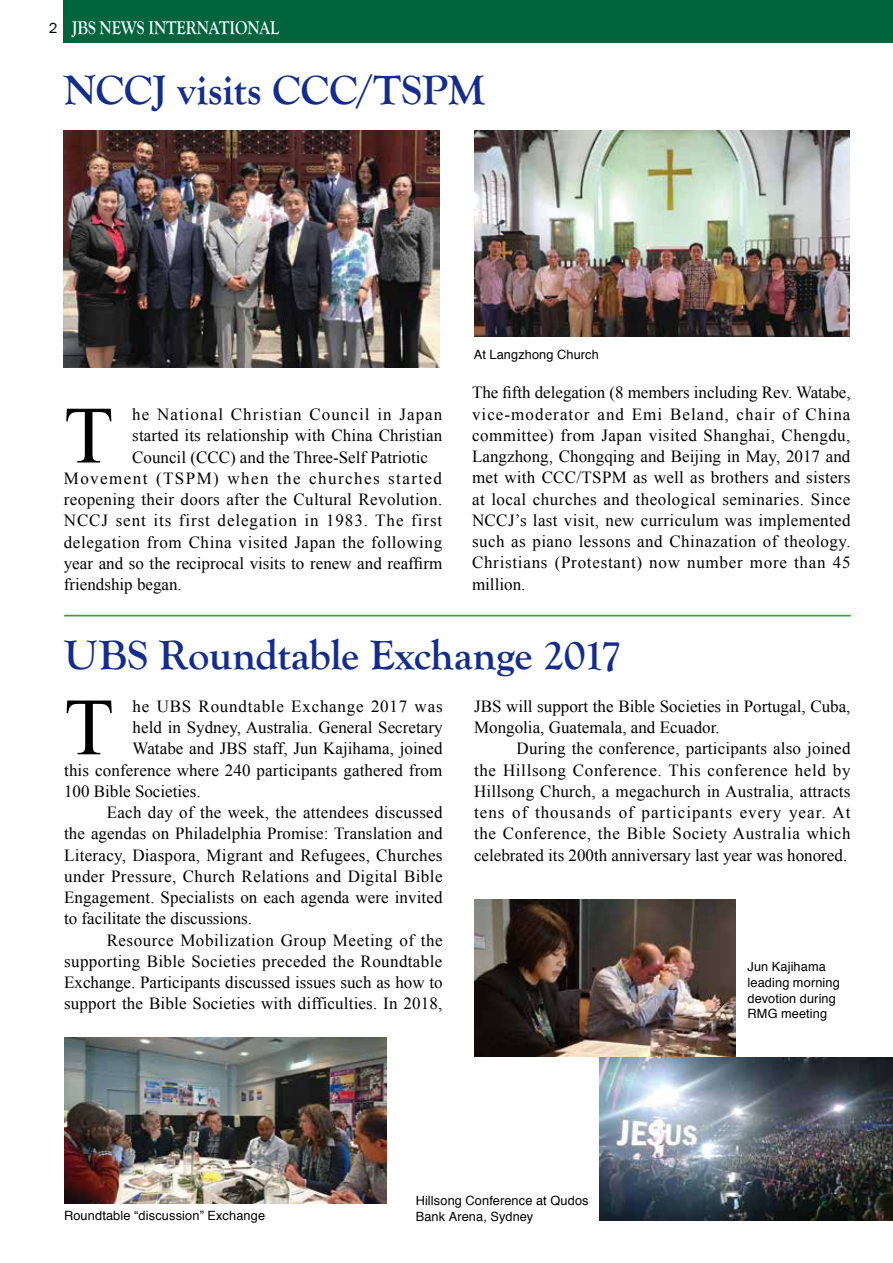
<style>
.page{position:relative;width:893px;height:1263px;background:#fff}
.page>*{position:absolute;margin:0;border:0;box-sizing:border-box;transform-origin:0 0}
.t1{font:81.3px "Times New Roman";color:#000}
.t2{font:700 42.45px "Goudy Old Style T";letter-spacing:-.005em;color:#132c8d}
.t3{font:700 19.2px "Goudy Old Style T";color:#fff;scale:.83 1}
.t4{font:16.95px/21.3px "Times New Roman";letter-spacing:.01em;color:#000;text-align:justify}
.t5{font:16.95px "Times New Roman";letter-spacing:.035em;color:#000}
.t6{font:16.95px "Times New Roman";letter-spacing:.055em;color:#000}
.t7{font:16.95px "Times New Roman";letter-spacing:.03em;color:#000}
.t8{font:16.95px "Times New Roman";letter-spacing:.085em;color:#000}
.t9{font:16.95px "Times New Roman";letter-spacing:.06em;color:#000}
.t10{font:16.95px "Times New Roman";letter-spacing:.045em;color:#000}
.t11{font:12.75px/15.9px "Helvetica";letter-spacing:.01em;color:#000}
.s1{font-family:"Franklin Gothic";font-weight:400;font-size:14.85px;color:#000}
</style>
<div class="page">
<div style="left:64px;top:0;width:829px;height:43px;background:#00643d"></div>
<hr style="left:64px;top:615px;width:787px;height:1px;background:#2aa738">
<img style="left:64px;top:130px;width:375px;height:237px">
<img style="left:475px;top:130px;width:375px;height:206px">
<img style="left:600px;top:1057px;width:293px;height:163px">
<img style="left:64px;top:1037px;width:323px;height:166px">
<img style="left:474px;top:900px;width:261px;height:156px">
<p class="t3" style="left:49px;top:16px;width:279px"><span class="s1">2</span> JBS NEWS INTERNATIONAL</p>
<h2 class="t2" style="left:64px;top:66px;width:423px">NCCJ visits CCC/TSPM</h2>
<h1 class="t1" style="left:64px;top:381px;width:51px">T</h1>
<p class="t9" style="left:132px;top:403px;width:312px">he National Christian Council in Japan</p>
<p class="t4" style="left:132px;top:425px;width:312px">started its relationship with China Christian</p>
<p class="t4" style="left:132px;top:446px;width:297px">Council (CCC) and the Three-Self Patriotic</p>
<p class="t8" style="left:64px;top:467px;width:380px">Movement (TSPM) when the churches started</p>
<p class="t4" style="left:64px;top:488px;width:380px">reopening their doors after the Cultural Revolution.</p>
<p class="t6" style="left:64px;top:509px;width:380px">NCCJ sent its first delegation in 1983. The first</p>
<p class="t5" style="left:64px;top:530px;width:380px">delegation from China visited Japan the following</p>
<p class="t4" style="left:64px;top:552px;width:380px">year and so the reciprocal visits to renew and reaffirm</p>
<p class="t4" style="left:64px;top:573px;width:120px">friendship began.</p>
<p class="t11" style="left:474px;top:347px;width:127px">At Langzhong Church</p>
<p class="t4" style="left:472px;top:382px;width:380px">The fifth delegation (8 members including Rev. Watabe, vice-moderator and Emi Beland, chair of China committee) from Japan visited Shanghai, Chengdu, Langzhong, Chongqing and Beijing in May, 2017 and met with CCC/TSPM as well as brothers and sisters at local churches and theological seminaries. Since NCCJ’s last visit, new curriculum was implemented such as piano lessons and Chinazation of theology.<br>Christians (Protestant) now number more than 45 million.</p>
<h2 class="t2" style="left:64px;top:632px;width:559px">UBS Roundtable Exchange 2017</h2>
<h1 class="t1" style="left:64px;top:672px;width:51px">T</h1>
<p class="t10" style="left:133px;top:695px;width:311px">he UBS Roundtable Exchange 2017 was</p>
<p class="t4" style="left:133px;top:716px;width:312px">held in Sydney, Australia. General Secretary</p>
<p class="t4" style="left:133px;top:738px;width:311px">Watabe and JBS staff, Jun Kajihama, joined</p>
<p class="t4" style="left:64px;top:759px;width:380px">this conference where 240 participants gathered from</p>
<p class="t4" style="left:64px;top:780px;width:138px">100 Bible Societies.</p>
<p class="t4" style="left:107px;top:801px;width:337px">Each day of the week, the attendees discussed</p>
<p class="t4" style="left:64px;top:823px;width:380px">the agendas on Philadelphia Promise: Translation and</p>
<p class="t4" style="left:64px;top:844px;width:380px">Literacy, Diaspora, Migrant and Refugees, Churches</p>
<p class="t4" style="left:64px;top:865px;width:380px">under Pressure, Church Relations and Digital Bible</p>
<p class="t4" style="left:64px;top:886px;width:380px">Engagement. Specialists on each agenda were invited</p>
<p class="t4" style="left:64px;top:908px;width:190px">to facilitate the discussions.</p>
<p class="t7" style="left:107px;top:928px;width:338px">Resource Mobilization Group Meeting of the</p>
<p class="t4" style="left:64px;top:950px;width:380px">supporting Bible Societies preceded the Roundtable</p>
<p class="t4" style="left:64px;top:971px;width:380px">Exchange. Participants discussed issues such as how to</p>
<p class="t4" style="left:64px;top:993px;width:380px">support the Bible Societies with difficulties. In 2018,</p>
<p class="t4" style="left:474px;top:695px;width:378px">JBS will support the Bible Societies in Portugal, Cuba,<br>Mongolia, Guatemala, and Ecuador.</p>
<p class="t4" style="left:474px;top:738px;width:378px;text-indent:43px">During the conference, participants also joined the Hillsong Conference. This conference held by Hillsong Church, a megachurch in Australia, attracts tens of thousands of participants every year. At the Conference, the Bible Society Australia which celebrated its 200th anniversary last year was honored.</p>
<p class="t11" style="left:748px;top:958px;width:94px">Jun Kajihama leading morning devotion during<br>RMG meeting</p>
<p class="t11" style="left:64px;top:1208px;width:203px">Roundtable “discussion” Exchange</p>
<p class="t11" style="left:416px;top:1193px;width:174px">Hillsong Conference at Qudos<br>Bank Arena, Sydney</p>
</div>
